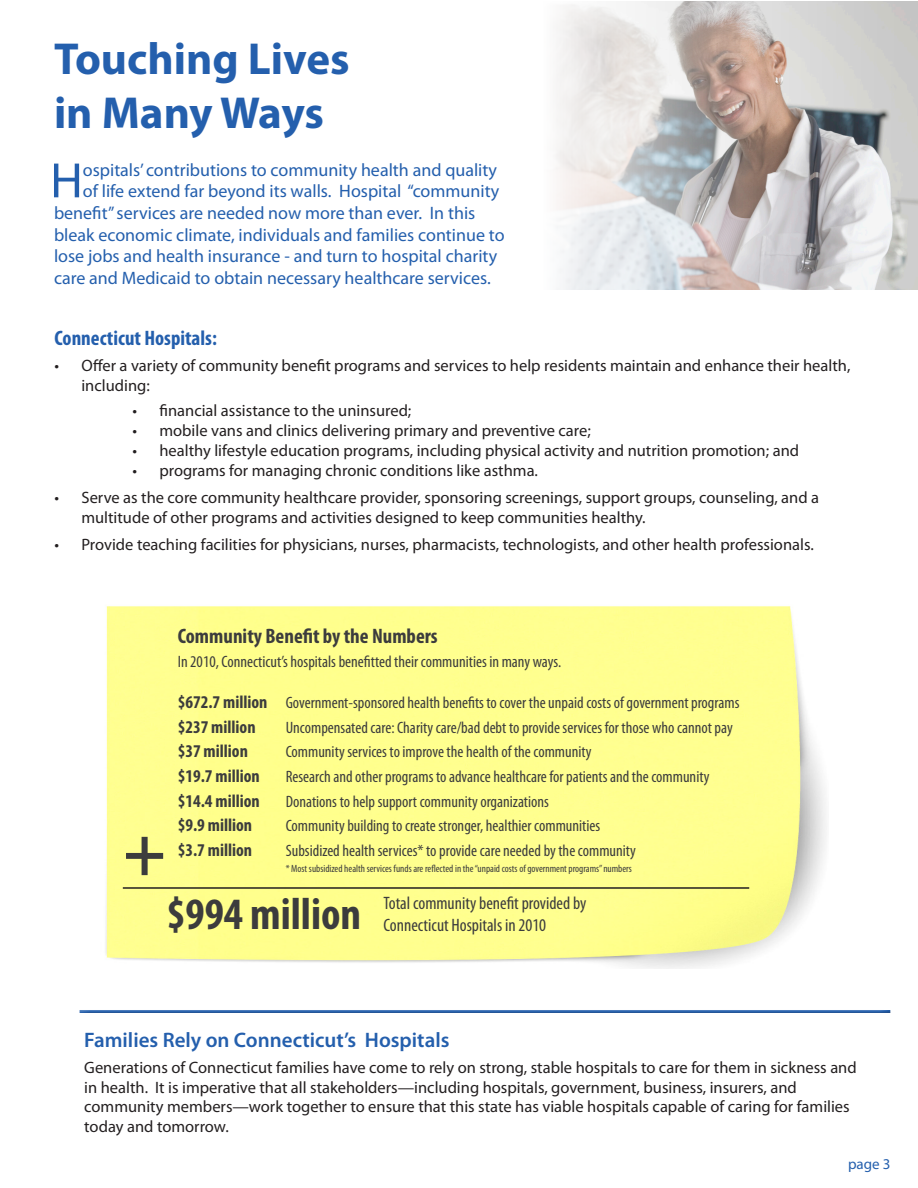
<style>
.page{position:relative;width:918px;height:1188px;background:#fff}
.page>*{position:absolute;margin:0;border:0;box-sizing:border-box;transform-origin:0 0}
.t1{font:700 condensed 72px "Myriad Pro";color:#3c3c3d}
.t2{font:50.1px "Myriad Pro";color:#245fad}
.t3{font:700 45px/54px "Myriad Pro";color:#245fad}
.t4{font:700 condensed 45px "Myriad Pro";color:#3c3c3d}
.t5{font:600 21px "Myriad Pro";color:#245fad}
.t6{font:700 condensed 21px "Myriad Pro";color:#3c3c3d}
.t7{font:700 condensed 21px "Myriad Pro";color:#245fad}
.t8{font:18px "Myriad Pro";color:#245fad}
.t9{font:700 condensed 18px "Myriad Pro";color:#3c3c3d}
.t10{font:condensed 18px/21.6px "Myriad Pro";color:#3c3c3d}
.t11{font:16.5px/19.8px "Myriad Pro";color:#231f20}
.t12{font:condensed 16.5px "Myriad Pro";color:#3c3c3d}
.t13{font:15px "Myriad Pro";color:#245fad}
.t14{font:condensed 10.5px "Myriad Pro";color:#3c3c3d}
.s1{font-weight:700;font-size:18px}
</style>
<div class="page">
<hr style="left:123px;top:887px;width:626px;height:2px;background:#231f20">
<div style="left:78px;top:1008px;width:814px;height:6px;background:#231f20;opacity:.75"></div>
<img style="left:556px;top:2px;width:362px;height:288px">
<p class="t3" style="left:54px;top:30px;width:297px">Touching Lives in Many Ways</p>
<p class="t2" style="left:50px;top:150px;width:34px">H</p>
<p class="t8" style="left:83px;top:159px;width:416px">ospitals’ contributions to community health and quality</p>
<p class="t8" style="left:83px;top:180px;width:418px">of life extend far beyond its walls. Hospital “community</p>
<p class="t8" style="left:54px;top:202px;width:423px">benefit” services are needed now more than ever. In this</p>
<p class="t8" style="left:54px;top:223px;width:452px">bleak economic climate, individuals and families continue to</p>
<p class="t8" style="left:54px;top:245px;width:445px">lose jobs and health insurance - and turn to hospital charity</p>
<p class="t8" style="left:54px;top:267px;width:438px">care and Medicaid to obtain necessary healthcare services.</p>
<p class="t7" style="left:54px;top:325px;width:164px">Connecticut Hospitals:</p>
<p class="t11" style="left:81px;top:355px;width:770px;text-indent:-27px">• Offer a variety of community benefit programs and services to help residents maintain and enhance their health, including:</p>
<p class="t11" style="left:132px;top:401px;width:280px">• financial assistance to the uninsured;</p>
<p class="t11" style="left:132px;top:420px;width:460px">• mobile vans and clinics delivering primary and preventive care;</p>
<p class="t11" style="left:132px;top:440px;width:668px">• healthy lifestyle education programs, including physical activity and nutrition promotion; and</p>
<p class="t11" style="left:132px;top:460px;width:407px">• programs for managing chronic conditions like asthma.</p>
<p class="t11" style="left:81px;top:487px;width:739px;text-indent:-27px">• Serve as the core community healthcare provider, sponsoring screenings, support groups, counseling, and a multitude of other programs and activities designed to keep communities healthy.</p>
<p class="t11" style="left:54px;top:534px;width:761px">• Provide teaching facilities for physicians, nurses, pharmacists, technologists, and other health professionals.</p>
<p class="t6" style="left:178px;top:623px;width:262px">Community Benefit by the Numbers</p>
<p class="t12" style="left:178px;top:652px;width:385px">In 2010, Connecticut’s hospitals benefitted their communities in many ways.</p>
<p class="t12" style="left:178px;top:693px;width:563px"><span class="s1">$672.7 million</span> Government-sponsored health benefits to cover the unpaid costs of government programs</p>
<p class="t9" style="left:178px;top:716px;width:79px">$237 million</p>
<p class="t12" style="left:286px;top:717px;width:448px">Uncompensated care: Charity care/bad debt to provide services for those who cannot pay</p>
<p class="t9" style="left:178px;top:740px;width:72px">$37 million</p>
<p class="t12" style="left:286px;top:742px;width:307px">Community services to improve the health of the community</p>
<p class="t9" style="left:178px;top:765px;width:84px">$19.7 million</p>
<p class="t12" style="left:286px;top:767px;width:425px">Research and other programs to advance healthcare for patients and the community</p>
<p class="t9" style="left:178px;top:789px;width:84px">$14.4 million</p>
<p class="t12" style="left:286px;top:791px;width:265px">Donations to help support community organizations</p>
<p class="t9" style="left:178px;top:814px;width:76px">$9.9 million</p>
<p class="t12" style="left:286px;top:816px;width:316px">Community building to create stronger, healthier communities</p>
<p class="t9" style="left:178px;top:839px;width:76px">$3.7 million</p>
<p class="t12" style="left:286px;top:840px;width:352px">Subsidized health services* to provide care needed by the community</p>
<p class="t14" style="left:286px;top:862px;width:348px">* Most subsidized health services funds are reflected in the“unpaid costs of government programs”numbers</p>
<p class="t4" style="left:166px;top:886px;width:196px">$994 million</p>
<p class="t10" style="left:384px;top:892px;width:204px">Total community benefit provided by<br>Connecticut Hospitals in 2010</p>
<p class="t1" style="left:123px;top:806px;width:44px">+</p>
<p class="t5" style="left:84px;top:1027px;width:367px">Families Rely on Connecticut’s Hospitals</p>
<p class="t11" style="left:84px;top:1057px;width:774px">Generations of Connecticut families have come to rely on strong, stable hospitals to care for them in sickness and in health. It is imperative that all stakeholders—including hospitals, government, business, insurers, and community members—work together to ensure that this state has viable hospitals capable of caring for families today and tomorrow.</p>
<p class="t13" style="left:848px;top:1154px;width:44px">page 3</p>
</div>
